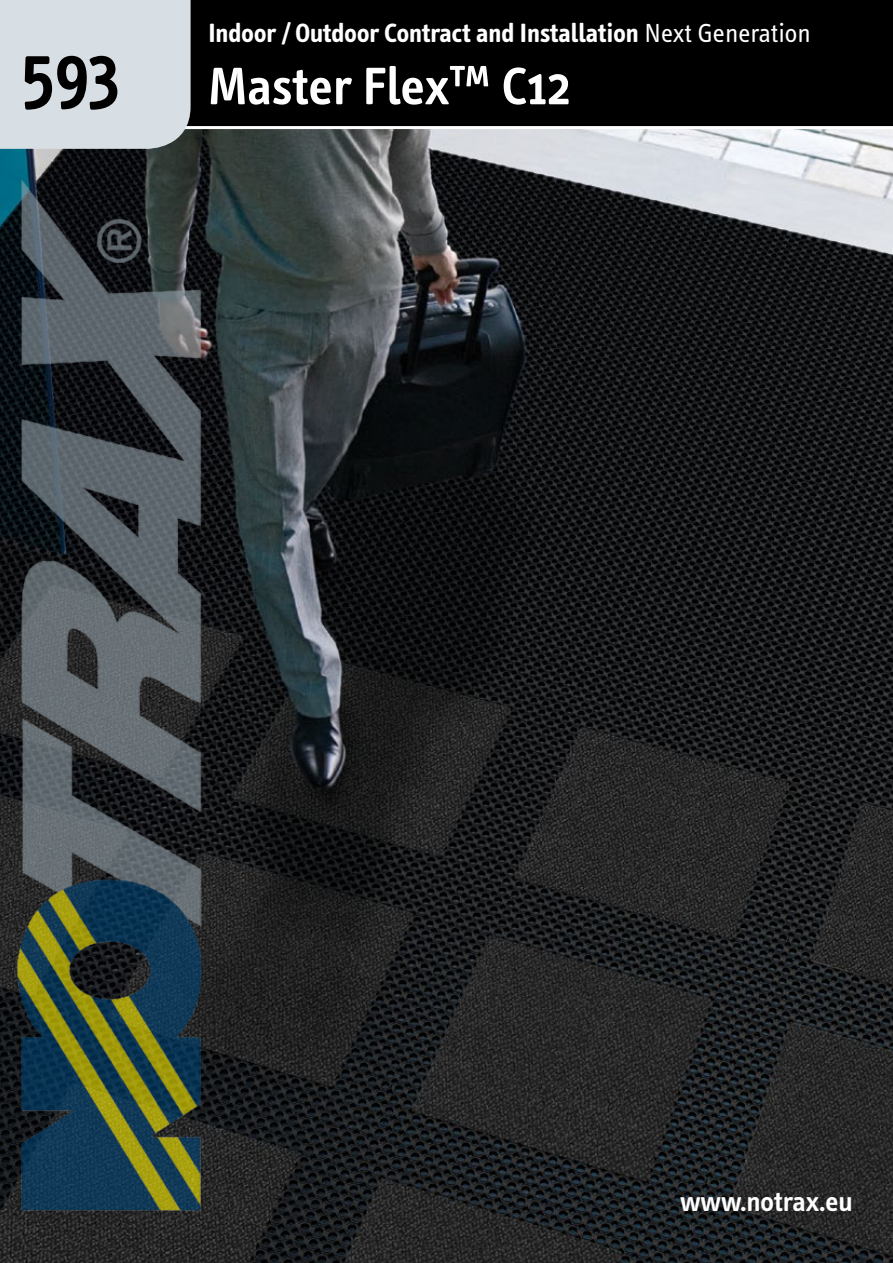
<style>
.page{position:relative;width:893px;height:1263px;background:#fff}
.page>*{position:absolute;margin:0;border:0;box-sizing:border-box;transform-origin:0 0}
.t1{font:600 75px "Info Text";color:#000}
.t2{font:600 54px "Info Text";color:#fff}
.t3{font:600 28.5px "Info Text";color:#fff}
.t4{font:700 27px "Info Text";color:#fff}
.s1{font-weight:400}
</style>
<div class="page">
<img style="left:0;top:129px;width:893px;height:1134px">
<div style="left:0;top:0;width:893px;height:128px;background:#000"></div>
<hr style="left:0;top:126px;width:893px;height:3px;background:#fff">
<div style="left:0;top:0;width:191px;height:142px;background:#d8dfe4"></div>
<img style="left:0;top:142px;width:242px;height:1095px">
<h1 class="t1" style="left:21px;top:30px;width:100px">593</h1>
<p class="t4" style="left:208px;top:17px;width:604px">Indoor / Outdoor Contract and Installation <span class="s1">Next Generation</span></p>
<h2 class="t2" style="left:208px;top:56px;width:364px">Master Flex™ C12</h2>
<p class="t3" style="left:680px;top:1186px;width:174px">www.notrax.eu</p>
</div>
